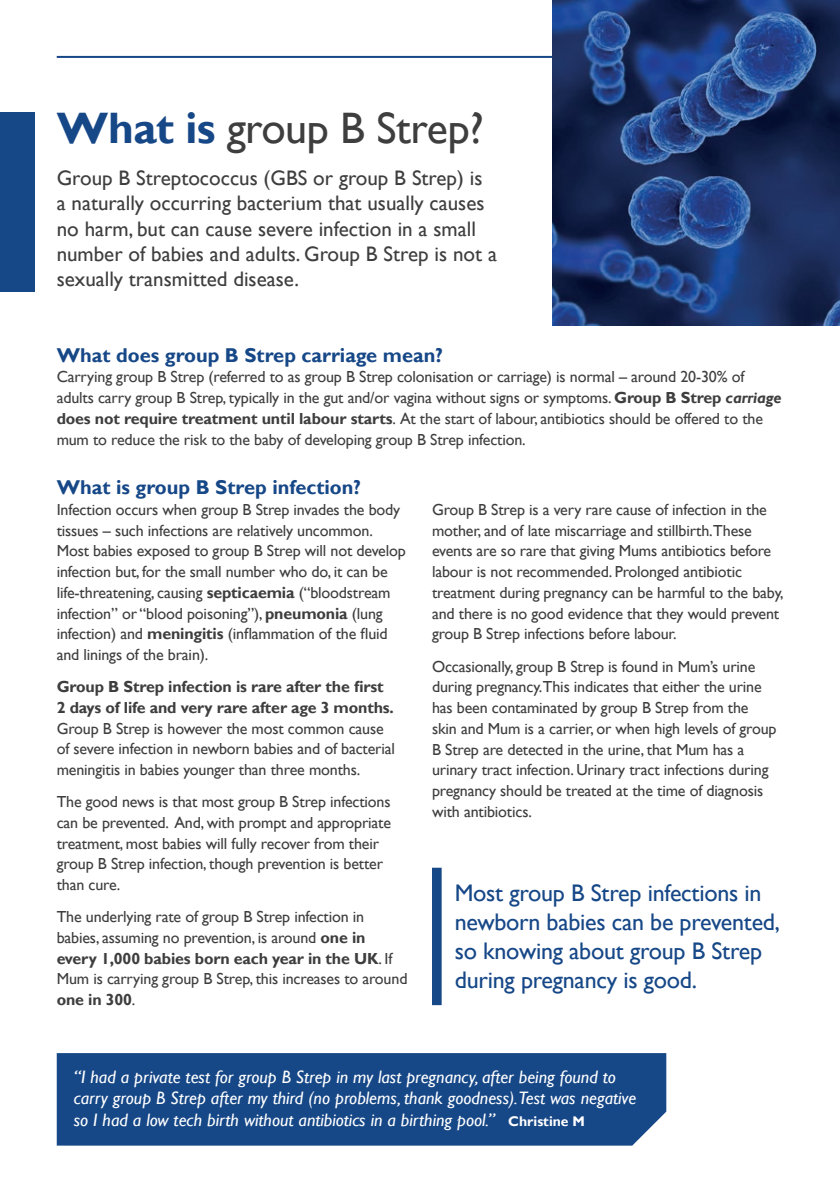
<style>
.page{position:relative;width:840px;height:1191px;background:#fff}
.page>*{position:absolute;margin:0;border:0;box-sizing:border-box;transform-origin:0 0}
.t1{font:44px "Gill Sans";letter-spacing:-.015em;color:#3e3e3f}
.t2{font:24px/28.8px "Gill Sans";letter-spacing:-.01em;color:#164787}
.t3{font:21px/25.2px "Gill Sans";color:#3e3e3f}
.t4{font:700 20px "Gill Sans";color:#164787}
.t5{font:italic 18px/21.6px "Gill Sans";color:#fff}
.t6{font:16px/20.8px "Gill Sans";letter-spacing:-.01em;color:#3e3e3f}
.t7{font:700 16px/20.8px "Gill Sans";letter-spacing:-.01em;color:#3e3e3f}
.s1{font-weight:700;color:#164787}
.s2{font-weight:700}
.s3{font-weight:700;font-style:italic}
.s4{font-weight:700;font-style:normal;font-size:14px}
</style>
<div class="page">
<div style="left:0;top:113px;width:34px;height:179px;background:#164787"></div>
<hr style="left:57px;top:56px;width:725px;height:2px;background:#164787">
<div style="left:57px;top:1053px;width:609px;height:92px;background:#164787"></div>
<div style="left:432px;top:867px;width:9px;height:138px;background:#164787"></div>
<img style="left:552px;top:0;width:287px;height:325px">
<h1 class="t1" style="left:57px;top:103px;width:428px"><span class="s1">What is</span> group B Strep?</h1>
<h3 class="t3" style="left:57px;top:166px;width:441px">Group B Streptococcus (GBS or group B Strep) is<br>a naturally occurring bacterium that usually causes no harm, but can cause severe infection in a small number of babies and adults. Group B Strep is not a sexually transmitted disease.</h3>
<p class="t4" style="left:57px;top:343px;width:387px">What does group B Strep carriage mean?</p>
<p class="t6" style="left:57px;top:367px;width:726px">Carrying group B Strep (referred to as group B Strep colonisation or carriage) is normal – around 20-30% of adults carry group B Strep, typically in the gut and/or vagina without signs or symptoms. <span class="s2">Group B Strep</span> <span class="s3">carriage </span><span class="s2">does not require treatment until labour starts</span>. At the start of labour, antibiotics should be offered to the mum to reduce the risk to the baby of developing group B Strep infection.</p>
<p class="t4" style="left:57px;top:475px;width:305px">What is group B Strep infection?</p>
<p class="t6" style="left:57px;top:499px;width:350px">Infection occurs when group B Strep invades the body tissues – such infections are relatively uncommon.<br>Most babies exposed to group B Strep will not develop infection but, for the small number who do, it can be life-threatening, causing <span class="s2">septicaemia</span> (“bloodstream infection” or “blood poisoning”), <span class="s2">pneumonia</span> (lung infection) and <span class="s2">meningitis</span> (inflammation of the fluid and linings of the brain).</p>
<p class="t7" style="left:57px;top:677px;width:338px">Group B Strep infection is rare after the first<br>2 days of life and very rare after age 3 months.</p>
<p class="t6" style="left:57px;top:718px;width:339px">Group B Strep is however the most common cause of severe infection in newborn babies and of bacterial meningitis in babies younger than three months.</p>
<p class="t6" style="left:57px;top:791px;width:335px">The good news is that most group B Strep infections can be prevented. And, with prompt and appropriate treatment, most babies will fully recover from their group B Strep infection, though prevention is better than cure.</p>
<p class="t6" style="left:57px;top:906px;width:352px">The underlying rate of group B Strep infection in babies, assuming no prevention, is around <span class="s2">one in every 1,000 babies born each year in the UK</span>. If Mum is carrying group B Strep, this increases to around <span class="s2">one in 300</span>.</p>
<p class="t6" style="left:432px;top:499px;width:353px">Group B Strep is a very rare cause of infection in the mother, and of late miscarriage and stillbirth.These events are so rare that giving Mums antibiotics before labour is not recommended. Prolonged antibiotic treatment during pregnancy can be harmful to the baby, and there is no good evidence that they would prevent group B Strep infections before labour.</p>
<p class="t6" style="left:432px;top:656px;width:346px">Occasionally, group B Strep is found in Mum’s urine during pregnancy.This indicates that either the urine has been contaminated by group B Strep from the skin and Mum is a carrier, or when high levels of group B Strep are detected in the urine, that Mum has a urinary tract infection. Urinary tract infections during pregnancy should be treated at the time of diagnosis with antibiotics.</p>
<h2 class="t2" style="left:454px;top:879px;width:327px">Most group B Strep infections in newborn babies can be prevented, so knowing about group B Strep during pregnancy is good.</h2>
<p class="t5" style="left:74px;top:1066px;width:563px">“I had a private test for group B Strep in my last pregnancy, after being found to carry group B Strep after my third (no problems, thank goodness).Test was negative so I had a low tech birth without antibiotics in a birthing pool.” <span class="s4">Christine M</span></p>
</div>
